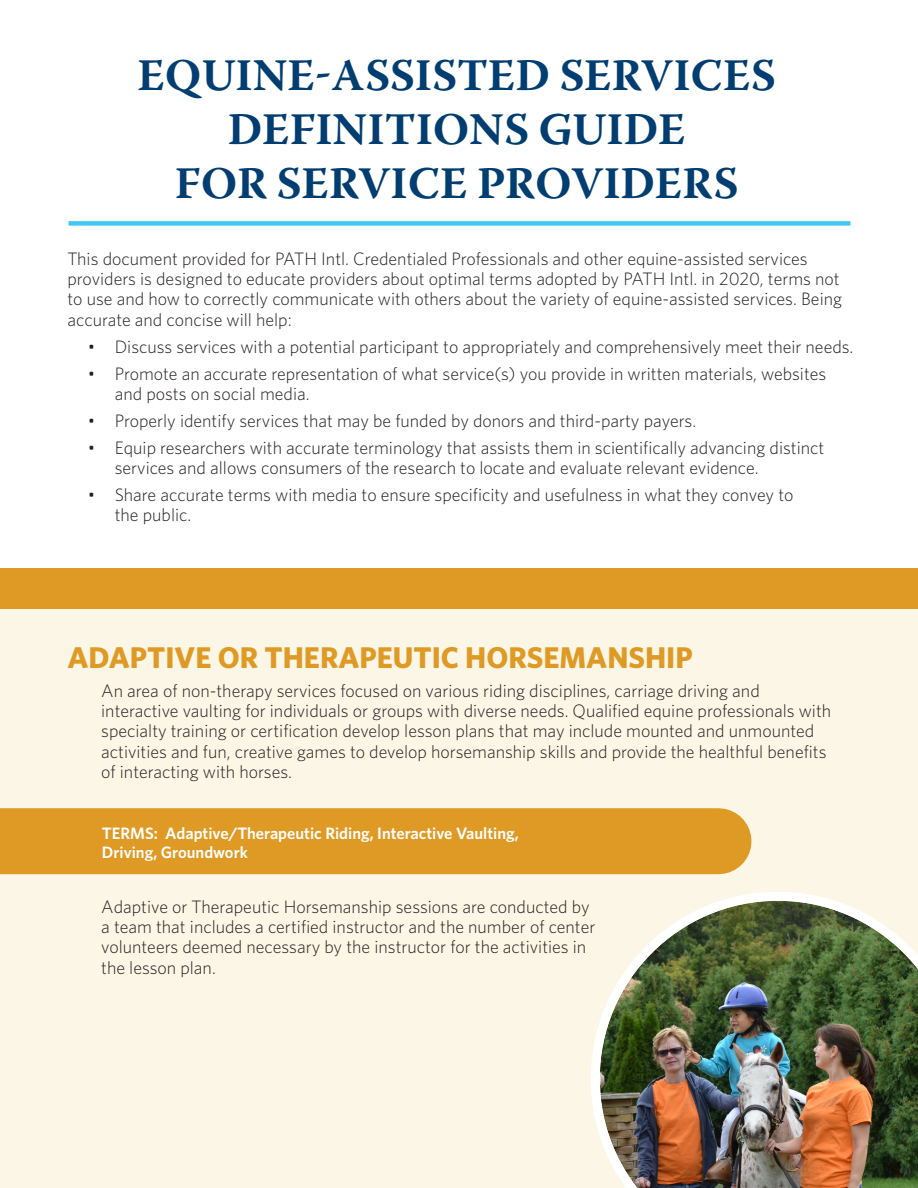
<style>
.page{position:relative;width:918px;height:1188px;background:#fff}
.page>*{position:absolute;margin:0;border:0;box-sizing:border-box;transform-origin:0 0}
.t1{font:700 45px/54px "Warnock Pro";letter-spacing:.005em;color:#003d71;text-align:center}
.t2{font:700 30px "Whitney";color:#df9a25}
.t3{font:300 18px/20.2px "Whitney";color:#231f20}
.t4{font:600 16.5px/19.5px "Whitney";color:#fff}
</style>
<div class="page">
<div style="left:0;top:581px;width:918px;height:607px;background:#fcf6e6"></div>
<div style="left:0;top:808px;width:718px;height:66px;background:#df9a25"></div>
<img style="left:591px;top:892px;width:327px;height:296px">
<div style="left:69px;top:221px;width:782px;height:5px;background:#40c7f4"></div>
<div style="left:0;top:568px;width:918px;height:41px;background:#df9a25"></div>
<p class="t1" style="left:137px;top:48px;width:640px">EQUINE-ASSISTED SERVICES<br>DEFINITIONS GUIDE<br>FOR SERVICE PROVIDERS</p>
<p class="t3" style="left:68px;top:248px;width:776px">This document provided for PATH Intl. Credentialed Professionals and other equine-assisted services providers is designed to educate providers about optimal terms adopted by PATH Intl. in 2020, terms not to use and how to correctly communicate with others about the variety of equine-assisted services. Being accurate and concise will help:</p>
<p class="t3" style="left:88px;top:336px;width:767px">• Discuss services with a potential participant to appropriately and comprehensively meet their needs.</p>
<p class="t3" style="left:115px;top:363px;width:713px;text-indent:-27px">• Promote an accurate representation of what service(s) you provide in written materials, websites and posts on social media.</p>
<p class="t3" style="left:88px;top:410px;width:610px">• Properly identify services that may be funded by donors and third-party payers.</p>
<p class="t3" style="left:115px;top:437px;width:711px;text-indent:-27px">• Equip researchers with accurate terminology that assists them in scientifically advancing distinct services and allows consumers of the research to locate and evaluate relevant evidence.</p>
<p class="t3" style="left:115px;top:484px;width:680px;text-indent:-27px">• Share accurate terms with media to ensure specificity and usefulness in what they convey to the public.</p>
<p class="t2" style="left:68px;top:638px;width:627px">ADAPTIVE OR THERAPEUTIC HORSEMANSHIP</p>
<p class="t3" style="left:101px;top:680px;width:731px">An area of non-therapy services focused on various riding disciplines, carriage driving and interactive vaulting for individuals or groups with diverse needs. Qualified equine professionals with specialty training or certification develop lesson plans that may include mounted and unmounted activities and fun, creative games to develop horsemanship skills and provide the healthful benefits of interacting with horses.</p>
<p class="t4" style="left:102px;top:823px;width:418px">TERMS: Adaptive/Therapeutic Riding, Interactive Vaulting,<br>Driving, Groundwork</p>
<p class="t3" style="left:101px;top:896px;width:496px">Adaptive or Therapeutic Horsemanship sessions are conducted by a team that includes a certified instructor and the number of center volunteers deemed necessary by the instructor for the activities in the lesson plan.</p>
</div>
